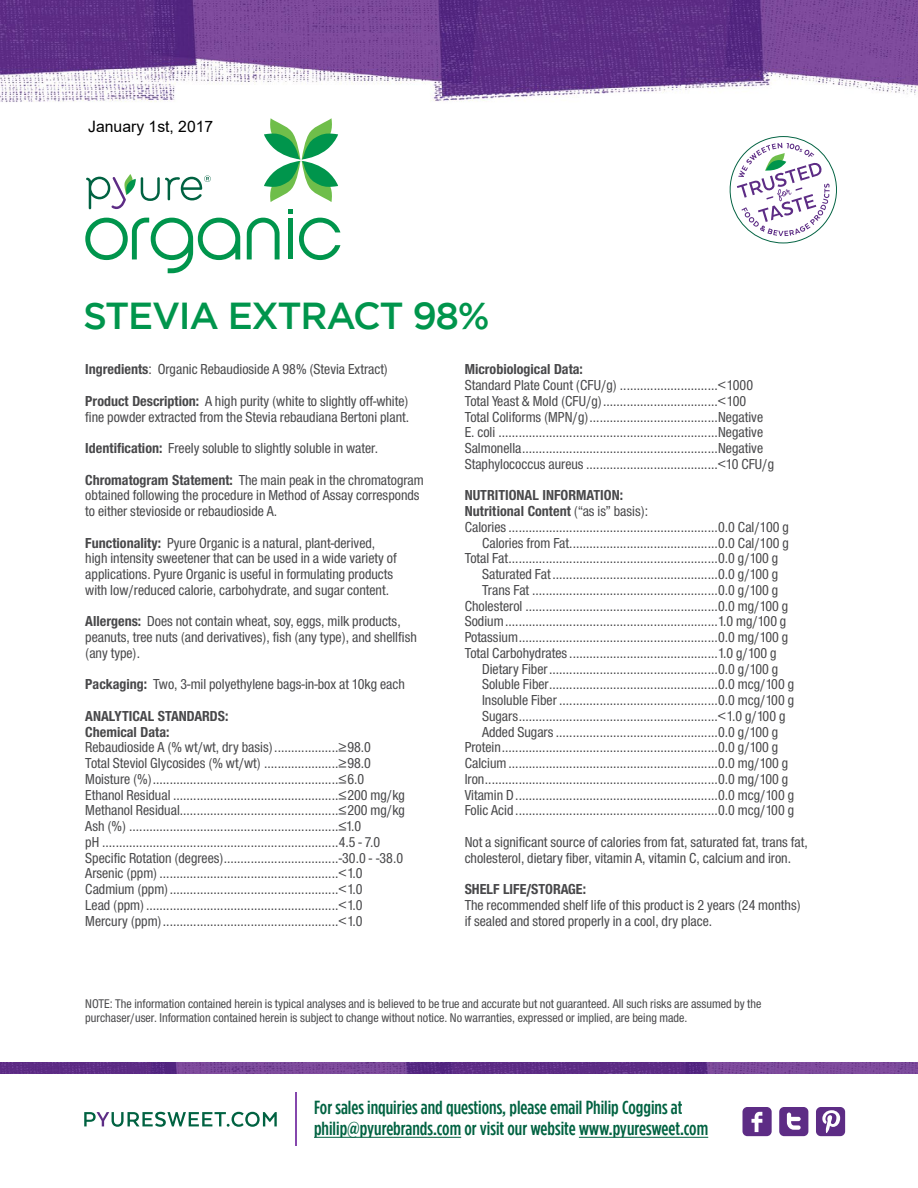
<style>
.page{position:relative;width:918px;height:1188px;background:#fff}
.page>*{position:absolute;margin:0;border:0;box-sizing:border-box;transform-origin:0 0}
.t1{font:500 37.5px "Gotham";letter-spacing:-.035em;color:#00954c}
.t2{font:500 18.9px/21px "Gotham Condensed";color:#006241;scale:1.05 1}
.t3{font:15.75px "Arial";color:#000}
.t4{font:15px/15.8px "Helvetica Neue H57";color:#48484a}
.t5{font:15px/15.8px "Helvetica Neue H77";color:#48484a}
.t6{font:13.05px/13.5px "Helvetica Neue H57";color:#48484a}
.s1{font-family:"Helvetica Neue H77"}
.s2{font-family:"Helvetica Neue H57"}
</style>
<div class="page">
<img style="left:0;top:0;width:918px;height:102px">
<div style="left:288px;top:219px;width:5px;height:40px;background:#00954c"></div>
<svg style="left:247px;top:218px;width:33px;height:41px"></svg>
<svg style="left:288px;top:209px;width:5px;height:4px"></svg>
<svg style="left:299px;top:218px;width:41px;height:42px"></svg>
<svg style="left:85px;top:218px;width:156px;height:55px"></svg>
<svg style="left:264px;top:118px;width:74px;height:84px"></svg>
<svg style="left:86px;top:174px;width:125px;height:35px"></svg>
<hr style="left:314px;top:1137px;width:147px;height:1px;background:#006241">
<hr style="left:579px;top:1137px;width:129px;height:1px;background:#006241">
<svg style="left:779px;top:1107px;width:29px;height:29px"></svg>
<svg style="left:816px;top:1107px;width:29px;height:29px"></svg>
<svg style="left:742px;top:1107px;width:30px;height:29px"></svg>
<svg style="left:84px;top:1112px;width:193px;height:15px"></svg>
<hr style="left:295px;top:1092px;width:1px;height:54px;background:#8547ad">
<img style="left:0;top:1063px;width:918px;height:11px">
<svg style="left:729px;top:136px;width:108px;height:107px"></svg>
<p class="t3" style="left:88px;top:116px;width:127px">January 1st, 2017</p>
<h1 class="t1" style="left:83px;top:294px;width:408px">STEVIA EXTRACT 98%</h1>
<p class="t4" style="left:85px;top:355px;width:325px;line-height:31.5px"><span class="s1">Ingredients</span>: Organic Rebaudioside A 98% (Stevia Extract)<br><span class="s1">Product Description:</span> A high purity (white to slightly off-white)</p>
<p class="t4" style="left:85px;top:402px;width:340px;line-height:31.5px">fine powder extracted from the Stevia rebaudiana Bertoni plant.<br><span class="s1">Identification:</span> Freely soluble to slightly soluble in water.<br><span class="s1">Chromatogram Statement:</span> The main peak in the chromatogram</p>
<p class="t4" style="left:85px;top:489px;width:336px">obtained following the procedure in Method of Assay corresponds to either stevioside or rebaudioside A.</p>
<p class="t4" style="left:85px;top:536px;width:313px"><span class="s1">Functionality:</span> Pyure Organic is a natural, plant-derived, high intensity sweetener that can be used in a wide variety of applications. Pyure Organic is useful in formulating products with low/reduced calorie, carbohydrate, and sugar content.</p>
<p class="t4" style="left:85px;top:615px;width:333px"><span class="s1">Allergens:</span> Does not contain wheat, soy, eggs, milk products, peanuts, tree nuts (and derivatives), fish (any type), and shellfish (any type).</p>
<p class="t4" style="left:85px;top:678px;width:321px"><span class="s1">Packaging:</span> Two, 3-mil polyethylene bags-in-box at 10kg each</p>
<p class="t5" style="left:85px;top:709px;width:145px">ANALYTICAL STANDARDS:<br>Chemical Data:</p>
<p class="t4" style="left:85px;top:741px;width:321px">Rebaudioside A (% wt/wt, dry basis)...................≥98.0<br>Total Steviol Glycosides (% wt/wt) ......................≥98.0<br>Moisture (%).......................................................≤6.0<br>Ethanol Residual .................................................≤200 mg/kg Methanol Residual...............................................≤200 mg/kg Ash (%) ..............................................................≤1.0<br>pH ......................................................................4.5 - 7.0<br>Specific Rotation (degrees)..................................-30.0 - -38.0<br>Arsenic (ppm) .....................................................&lt;1.0<br>Cadmium (ppm)..................................................&lt;1.0<br>Lead (ppm).........................................................&lt;1.0<br>Mercury (ppm)....................................................&lt;1.0</p>
<p class="t5" style="left:465px;top:363px;width:120px">Microbiological Data:</p>
<p class="t4" style="left:465px;top:379px;width:311px">Standard Plate Count (CFU/g) .............................&lt;1000<br>Total Yeast &amp; Mold (CFU/g)..................................&lt;100<br>Total Coliforms (MPN/g)......................................Negative E. coli .................................................................Negative Salmonella..........................................................Negative Staphylococcus aureus .......................................&lt;10 CFU/g</p>
<p class="t5" style="left:465px;top:489px;width:185px">NUTRITIONAL INFORMATION:<br>Nutritional Content <span class="s2">(“as is” basis):</span></p>
<p class="t4" style="left:465px;top:520px;width:326px">Calories..............................................................0.0 Cal/100 g</p>
<p class="t4" style="left:482px;top:536px;width:308px">Calories from Fat............................................0.0 Cal/100 g</p>
<p class="t4" style="left:465px;top:552px;width:315px">Total Fat..............................................................0.0 g/100 g</p>
<p class="t4" style="left:482px;top:568px;width:298px">Saturated Fat.................................................0.0 g/100 g</p>
<p class="t4" style="left:482px;top:583px;width:298px">Trans Fat .......................................................0.0 g/100 g</p>
<p class="t4" style="left:465px;top:599px;width:325px">Cholesterol .........................................................0.0 mg/100 g</p>
<p class="t4" style="left:465px;top:615px;width:323px">Sodium...............................................................1.0 mg/100 g</p>
<p class="t4" style="left:465px;top:631px;width:325px">Potassium...........................................................0.0 mg/100 g</p>
<p class="t4" style="left:465px;top:646px;width:313px">Total Carbohydrates............................................1.0 g/100 g</p>
<p class="t4" style="left:482px;top:662px;width:298px">Dietary Fiber..................................................0.0 g/100 g</p>
<p class="t4" style="left:482px;top:678px;width:314px">Soluble Fiber..................................................0.0 mcg/100 g</p>
<p class="t4" style="left:482px;top:694px;width:314px">Insoluble Fiber ...............................................0.0 mcg/100 g</p>
<p class="t4" style="left:482px;top:709px;width:305px">Sugars...........................................................&lt;1.0 g/100 g</p>
<p class="t4" style="left:482px;top:725px;width:298px">Added Sugars ................................................0.0 g/100 g</p>
<p class="t4" style="left:465px;top:741px;width:315px">Protein................................................................0.0 g/100 g</p>
<p class="t4" style="left:465px;top:757px;width:325px">Calcium..............................................................0.0 mg/100 g</p>
<p class="t4" style="left:465px;top:772px;width:325px">Iron.....................................................................0.0 mg/100 g</p>
<p class="t4" style="left:465px;top:788px;width:331px">Vitamin D............................................................0.0 mcg/100 g</p>
<p class="t4" style="left:465px;top:804px;width:331px">Folic Acid ............................................................0.0 mcg/100 g</p>
<p class="t4" style="left:465px;top:835px;width:345px">Not a significant source of calories from fat, saturated fat, trans fat, cholesterol, dietary fiber, vitamin A, vitamin C, calcium and iron.</p>
<p class="t5" style="left:465px;top:883px;width:123px">SHELF LIFE/STORAGE:</p>
<p class="t4" style="left:465px;top:898px;width:338px">The recommended shelf life of this product is 2 years (24 months) if sealed and stored properly in a cool, dry place.</p>
<p class="t6" style="left:85px;top:998px;width:678px">NOTE: The information contained herein is typical analyses and is believed to be true and accurate but not guaranteed. All such risks are assumed by the purchaser/user. Information contained herein is subject to change without notice. No warranties, expressed or implied, are being made.</p>
<p class="t2" style="left:314px;top:1096px;width:377px">For sales inquiries and questions, please email Philip Coggins at philip@pyurebrands.com or visit our website www.pyuresweet.com</p>
</div>
